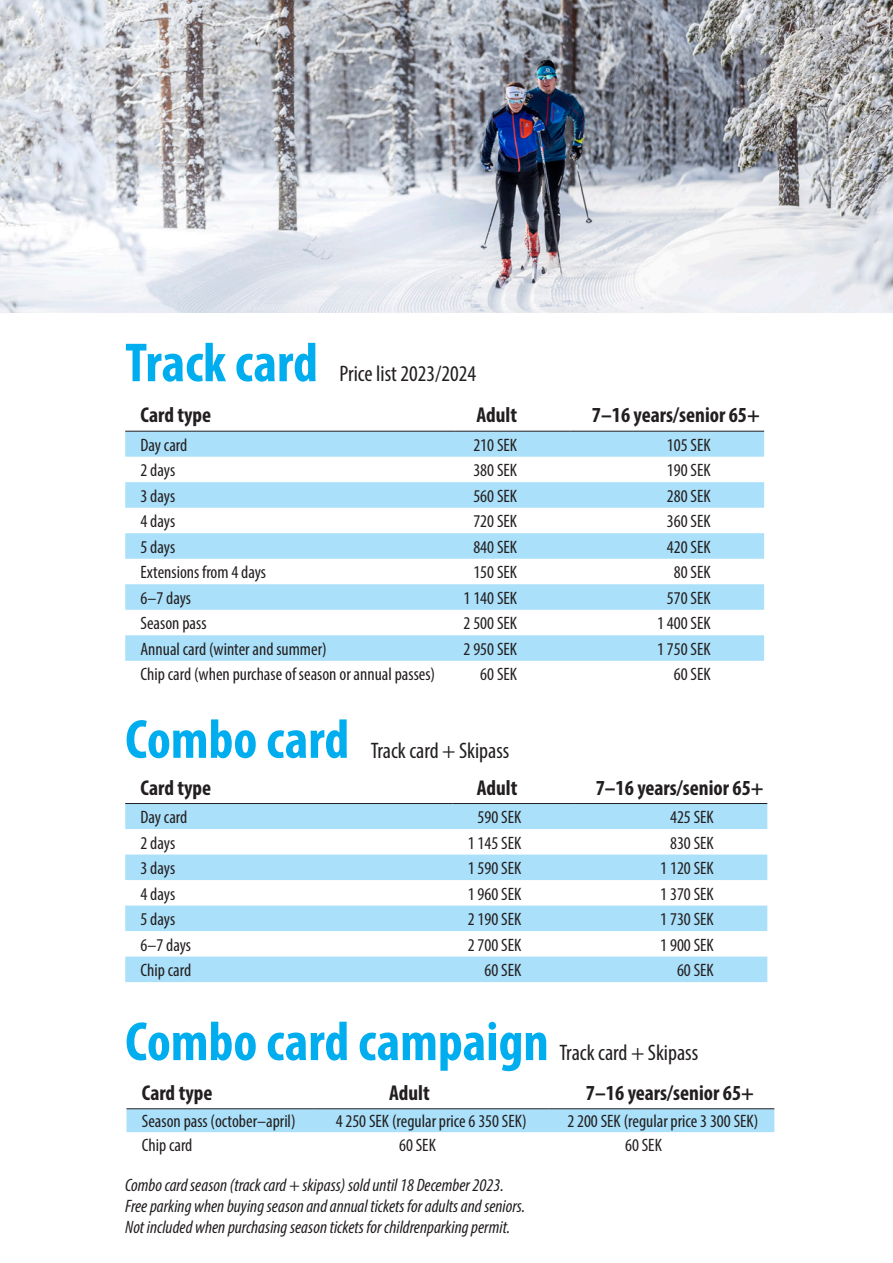
<style>
.page{position:relative;width:893px;height:1263px;background:#fff}
.page>*{position:absolute;margin:0;border:0;box-sizing:border-box;transform-origin:0 0}
.t1{font:700 condensed 55.5px "Myriad Pro";color:#00aeef}
.t2{font:condensed 22.5px "Myriad Pro";color:#231f20}
.t3{font:700 condensed 21.45px "Myriad Pro";color:#231f20}
.t4{font:condensed 18px "Myriad Pro";color:#231f20}
.t5{font:italic condensed 18px/21px "Myriad Pro";color:#231f20}
</style>
<div class="page">
<svg style="left:125px;top:432px;width:639px;height:229px;fill:#aae0f9"></svg>
<hr style="left:125px;top:431px;width:331px;height:1px;background:#231f20">
<hr style="left:456px;top:431px;width:115px;height:1px;background:#231f20">
<hr style="left:571px;top:431px;width:193px;height:1px;background:#231f20">
<svg style="left:125px;top:804px;width:642px;height:178px;fill:#aae0f9"></svg>
<hr style="left:125px;top:803px;width:328px;height:1px;background:#231f20">
<hr style="left:453px;top:803px;width:122px;height:1px;background:#231f20">
<hr style="left:575px;top:803px;width:192px;height:1px;background:#231f20">
<div style="left:126px;top:1109px;width:648px;height:23px;background:#aae0f9"></div>
<hr style="left:126px;top:1108px;width:188px;height:1px;background:#231f20">
<hr style="left:314px;top:1108px;width:235px;height:1px;background:#231f20">
<hr style="left:549px;top:1108px;width:225px;height:1px;background:#231f20">
<img style="left:0;top:0;width:893px;height:313px">
<p class="t1" style="left:125px;top:328px;width:194px">Track card</p>
<p class="t2" style="left:339px;top:360px;width:138px">Price list 2023/2024</p>
<p class="t3" style="left:140px;top:402px;width:72px">Card type</p>
<p class="t3" style="left:477px;top:402px;width:42px">Adult</p>
<p class="t3" style="left:592px;top:402px;width:170px">7–16 years/senior 65+</p>
<p class="t4" style="left:140px;top:434px;width:48px">Day card</p>
<p class="t4" style="left:473px;top:434px;width:45px">210 SEK</p>
<p class="t4" style="left:667px;top:434px;width:45px">105 SEK</p>
<p class="t4" style="left:140px;top:459px;width:36px">2 days</p>
<p class="t4" style="left:473px;top:459px;width:45px">380 SEK</p>
<p class="t4" style="left:667px;top:459px;width:45px">190 SEK</p>
<p class="t4" style="left:140px;top:485px;width:36px">3 days</p>
<p class="t4" style="left:473px;top:485px;width:45px">560 SEK</p>
<p class="t4" style="left:667px;top:485px;width:45px">280 SEK</p>
<p class="t4" style="left:140px;top:510px;width:36px">4 days</p>
<p class="t4" style="left:473px;top:510px;width:45px">720 SEK</p>
<p class="t4" style="left:667px;top:510px;width:45px">360 SEK</p>
<p class="t4" style="left:140px;top:536px;width:36px">5 days</p>
<p class="t4" style="left:473px;top:536px;width:45px">840 SEK</p>
<p class="t4" style="left:667px;top:536px;width:45px">420 SEK</p>
<p class="t4" style="left:140px;top:561px;width:127px">Extensions from 4 days</p>
<p class="t4" style="left:473px;top:561px;width:45px">150 SEK</p>
<p class="t4" style="left:674px;top:561px;width:38px">80 SEK</p>
<p class="t4" style="left:140px;top:587px;width:52px">6–7 days</p>
<p class="t4" style="left:464px;top:587px;width:55px">1 140 SEK</p>
<p class="t4" style="left:667px;top:587px;width:45px">570 SEK</p>
<p class="t4" style="left:140px;top:612px;width:68px">Season pass</p>
<p class="t4" style="left:464px;top:612px;width:55px">2 500 SEK</p>
<p class="t4" style="left:657px;top:612px;width:55px">1 400 SEK</p>
<p class="t4" style="left:140px;top:638px;width:188px">Annual card (winter and summer)</p>
<p class="t4" style="left:464px;top:638px;width:55px">2 950 SEK</p>
<p class="t4" style="left:657px;top:638px;width:55px">1 750 SEK</p>
<p class="t4" style="left:140px;top:663px;width:296px">Chip card (when purchase of season or annual passes)</p>
<p class="t4" style="left:480px;top:663px;width:38px">60 SEK</p>
<p class="t4" style="left:674px;top:663px;width:38px">60 SEK</p>
<p class="t1" style="left:125px;top:705px;width:225px">Combo card</p>
<p class="t2" style="left:371px;top:737px;width:140px">Track card + Skipass</p>
<p class="t3" style="left:140px;top:774px;width:72px">Card type</p>
<p class="t3" style="left:477px;top:774px;width:42px">Adult</p>
<p class="t3" style="left:596px;top:774px;width:170px">7–16 years/senior 65+</p>
<p class="t4" style="left:140px;top:806px;width:48px">Day card</p>
<p class="t4" style="left:478px;top:806px;width:45px">590 SEK</p>
<p class="t4" style="left:670px;top:806px;width:45px">425 SEK</p>
<p class="t4" style="left:140px;top:832px;width:36px">2 days</p>
<p class="t4" style="left:468px;top:832px;width:55px">1 145 SEK</p>
<p class="t4" style="left:670px;top:832px;width:45px">830 SEK</p>
<p class="t4" style="left:140px;top:857px;width:36px">3 days</p>
<p class="t4" style="left:468px;top:857px;width:55px">1 590 SEK</p>
<p class="t4" style="left:660px;top:857px;width:55px">1 120 SEK</p>
<p class="t4" style="left:140px;top:883px;width:36px">4 days</p>
<p class="t4" style="left:468px;top:883px;width:55px">1 960 SEK</p>
<p class="t4" style="left:660px;top:883px;width:55px">1 370 SEK</p>
<p class="t4" style="left:140px;top:908px;width:36px">5 days</p>
<p class="t4" style="left:468px;top:908px;width:55px">2 190 SEK</p>
<p class="t4" style="left:660px;top:908px;width:55px">1 730 SEK</p>
<p class="t4" style="left:140px;top:934px;width:52px">6–7 days</p>
<p class="t4" style="left:468px;top:934px;width:55px">2 700 SEK</p>
<p class="t4" style="left:660px;top:934px;width:55px">1 900 SEK</p>
<p class="t4" style="left:140px;top:959px;width:52px">Chip card</p>
<p class="t4" style="left:485px;top:959px;width:38px">60 SEK</p>
<p class="t4" style="left:677px;top:959px;width:38px">60 SEK</p>
<p class="t1" style="left:125px;top:1007px;width:425px">Combo card campaign</p>
<p class="t2" style="left:559px;top:1039px;width:140px">Track card + Skipass</p>
<p class="t3" style="left:142px;top:1079px;width:72px">Card type</p>
<p class="t3" style="left:389px;top:1079px;width:42px">Adult</p>
<p class="t3" style="left:586px;top:1079px;width:170px">7–16 years/senior 65+</p>
<p class="t4" style="left:142px;top:1110px;width:155px">Season pass (october–april)</p>
<p class="t4" style="left:336px;top:1110px;width:192px">4 250 SEK (regular price 6 350 SEK)</p>
<p class="t4" style="left:567px;top:1110px;width:192px">2 200 SEK (regular price 3 300 SEK)</p>
<p class="t4" style="left:142px;top:1134px;width:52px">Chip card</p>
<p class="t4" style="left:399px;top:1134px;width:38px">60 SEK</p>
<p class="t4" style="left:625px;top:1134px;width:38px">60 SEK</p>
<p class="t5" style="left:125px;top:1174px;width:380px">Combo card season (track card + skipass) sold until 18 December 2023.</p>
<p class="t5" style="left:125px;top:1195px;width:402px">Free parking when buying season and annual tickets for adults and seniors.<br>Not included when purchasing season tickets for childrenparking permit.</p>
</div>
